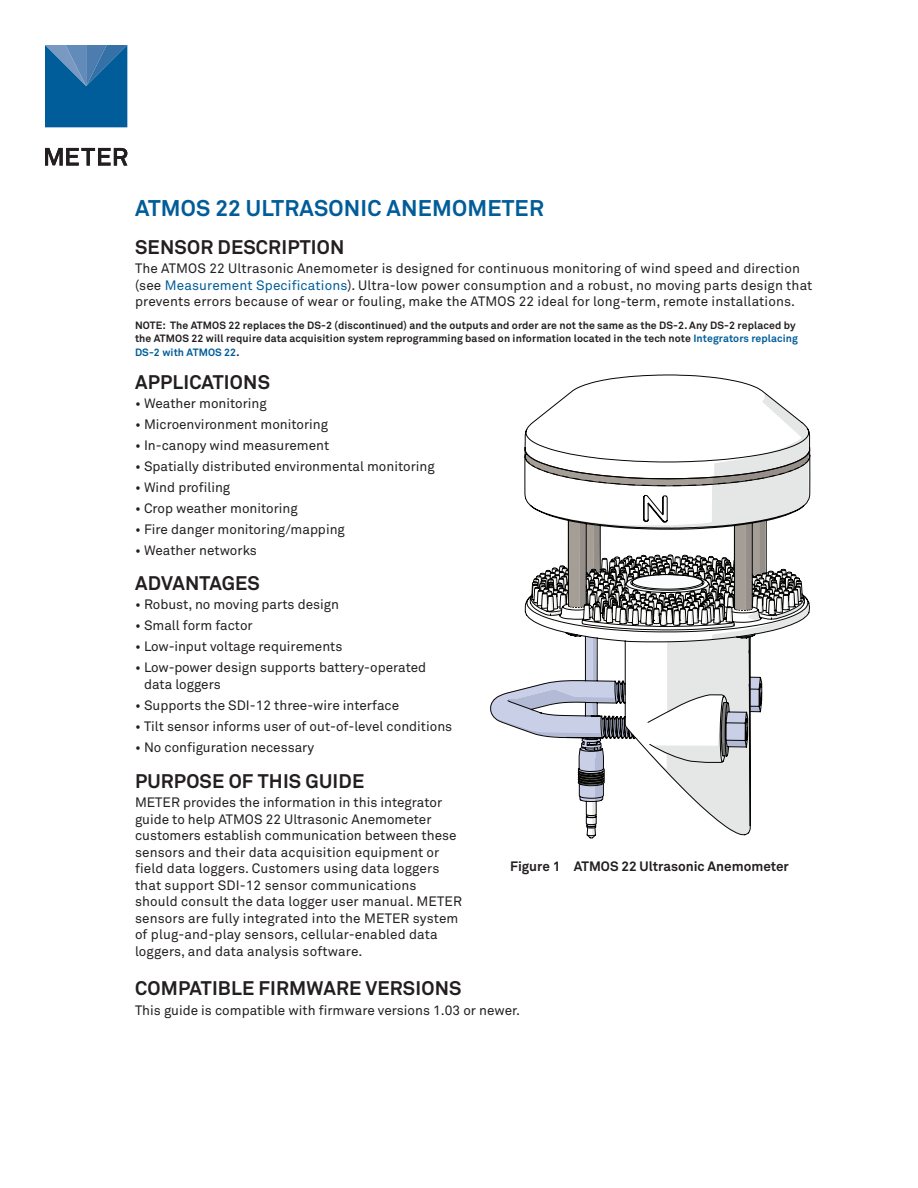
<style>
.page{position:relative;width:918px;height:1188px;background:#fff}
.page>*{position:absolute;margin:0;border:0;box-sizing:border-box;transform-origin:0 0}
.t1{font:700 22.5px "Akkurat Pro";letter-spacing:.01em;color:#005d99}
.Heading1First{font:700 19.5px "Akkurat Pro";letter-spacing:.01em;color:#231f20}
.Heading1{font:700 19.5px "Akkurat Pro";letter-spacing:.01em;color:#231f20}
.BodyTxtFirst{font:13.5px/16.5px "Akkurat Pro";color:#231f20}
.t2{font:700 13.5px "Akkurat Pro";color:#231f20}
.NoteTxt{font:700 10.5px/13.5px "Akkurat Pro";letter-spacing:.01em;color:#231f20}
.s1{color:#005d99}
</style>
<div class="page">
<svg style="left:45px;top:148px;width:82px;height:18px"></svg>
<svg style="left:45px;top:45px;width:82px;height:82px;background:#1667a0"></svg>
<svg style="left:491px;top:393px;width:318px;height:445px"></svg>
<h1 class="t1" style="left:135px;top:194px;width:410px">ATMOS 22 ULTRASONIC ANEMOMETER</h1>
<p class="Heading1First" style="left:135px;top:235px;width:211px">SENSOR DESCRIPTION</p>
<p class="BodyTxtFirst" style="left:135px;top:260px;width:679px">The ATMOS 22 Ultrasonic Anemometer is designed for continuous monitoring of wind speed and direction (see <span class="s1">Measurement Specifications</span>). Ultra-low power consumption and a robust, no moving parts design that prevents errors because of wear or fouling, make the ATMOS 22 ideal for long-term, remote installations.</p>
<p class="NoteTxt" style="left:135px;top:318px;width:665px">NOTE: The ATMOS 22 replaces the DS-2 (discontinued) and the outputs and order are not the same as the DS-2. Any DS-2 replaced by the ATMOS 22 will require data acquisition system reprogramming based on information located in the tech note <span class="s1">Integrators replacing<br>DS-2 with ATMOS 22</span>.</p>
<p class="Heading1First" style="left:135px;top:370px;width:136px">APPLICATIONS</p>
<p class="BodyTxtFirst" style="left:135px;top:395px;width:133px">• Weather monitoring</p>
<p class="BodyTxtFirst" style="left:135px;top:416px;width:195px">• Microenvironment monitoring</p>
<p class="BodyTxtFirst" style="left:135px;top:437px;width:196px">• In-canopy wind measurement</p>
<p class="BodyTxtFirst" style="left:135px;top:458px;width:301px">• Spatially distributed environmental monitoring</p>
<p class="BodyTxtFirst" style="left:135px;top:479px;width:97px">• Wind profiling</p>
<p class="BodyTxtFirst" style="left:135px;top:500px;width:164px">• Crop weather monitoring</p>
<p class="BodyTxtFirst" style="left:135px;top:521px;width:211px">• Fire danger monitoring/mapping</p>
<p class="BodyTxtFirst" style="left:135px;top:542px;width:123px">• Weather networks</p>
<p class="Heading1" style="left:135px;top:571px;width:126px">ADVANTAGES</p>
<p class="BodyTxtFirst" style="left:135px;top:596px;width:206px">• Robust, no moving parts design</p>
<p class="BodyTxtFirst" style="left:135px;top:617px;width:119px">• Small form factor</p>
<p class="BodyTxtFirst" style="left:135px;top:638px;width:209px">• Low-input voltage requirements</p>
<p class="BodyTxtFirst" style="left:144px;top:659px;width:284px;text-indent:-9px">• Low-power design supports battery-operated data loggers</p>
<p class="BodyTxtFirst" style="left:135px;top:697px;width:266px">• Supports the SDI-12 three-wire interface</p>
<p class="BodyTxtFirst" style="left:135px;top:718px;width:319px">• Tilt sensor informs user of out-of-level conditions</p>
<p class="BodyTxtFirst" style="left:135px;top:739px;width:181px">• No configuration necessary</p>
<p class="Heading1" style="left:135px;top:769px;width:231px">PURPOSE OF THIS GUIDE</p>
<p class="BodyTxtFirst" style="left:135px;top:794px;width:329px">METER provides the information in this integrator guide to help ATMOS 22 Ultrasonic Anemometer customers establish communication between these sensors and their data acquisition equipment or field data loggers. Customers using data loggers that support SDI-12 sensor communications should consult the data logger user manual. METER sensors are fully integrated into the METER system of plug-and-play sensors, cellular-enabled data loggers, and data analysis software.</p>
<p class="t2" style="left:510px;top:858px;width:280px">Figure 1 ATMOS 22 Ultrasonic Anemometer</p>
<p class="Heading1First" style="left:135px;top:977px;width:328px">COMPATIBLE FIRMWARE VERSIONS</p>
<p class="BodyTxtFirst" style="left:135px;top:1002px;width:387px">This guide is compatible with firmware versions 1.03 or newer.</p>
</div>
